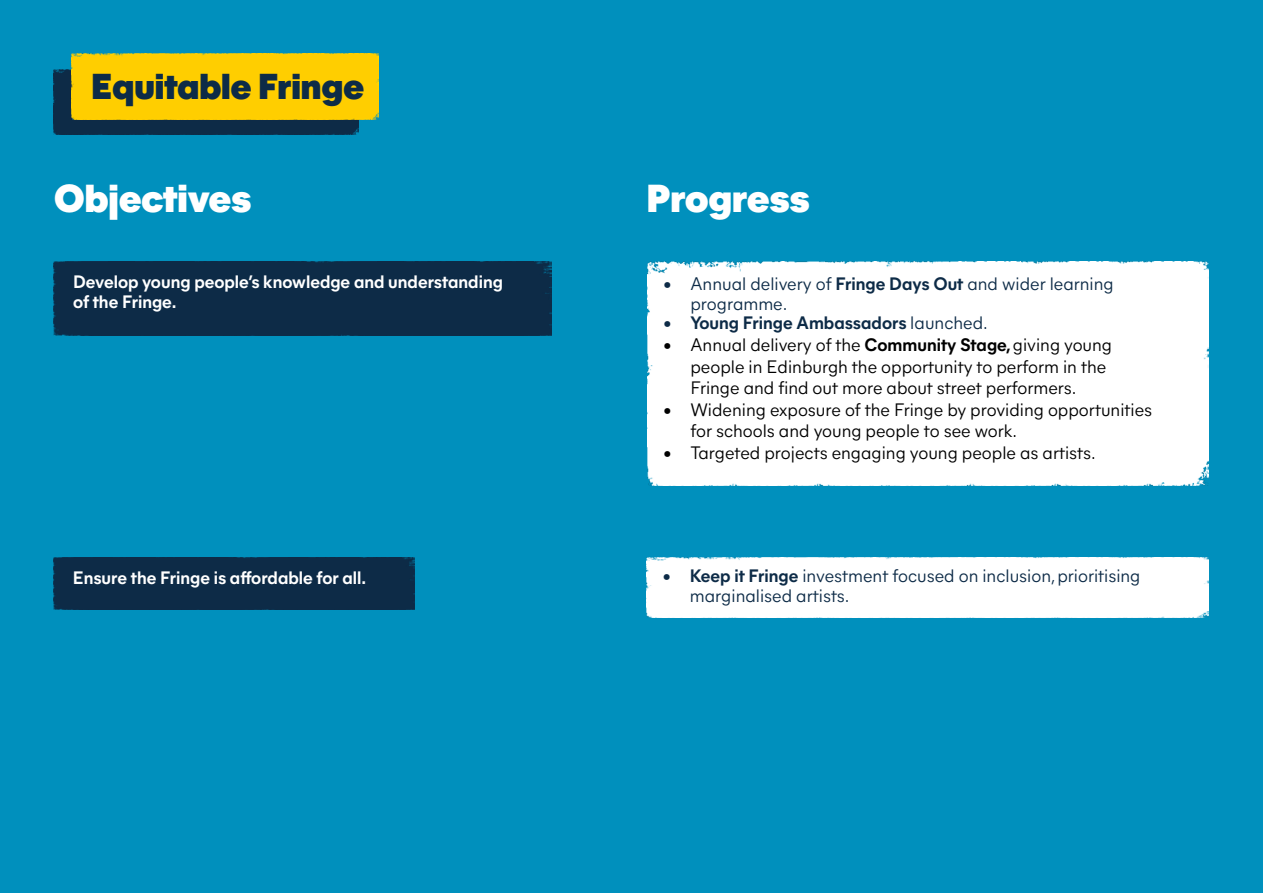
<style>
.page{position:relative;width:1263px;height:893px;background:#0090bd}
.page>*{position:absolute;margin:0;border:0;box-sizing:border-box;transform-origin:0 0}
.t1{font:900 39px "Mier A";color:#fff}
.t2{font:900 36px "Mier A";color:#0d2b47}
.t3{font:18px/21.6px "Mier A";color:#000}
.t4{font:18px/19.5px "Mier A";color:#0d2b47}
.t5{font:700 18px/19.5px "Mier A";color:#fff}
.t6{font:700 18px "Mier A";color:#0d2b47}
.s1{font-weight:700}
.s2{font-weight:400}
</style>
<div class="page">
<img style="left:647px;top:557px;width:561px;height:61px">
<img style="left:647px;top:261px;width:562px;height:224px">
<div style="left:53px;top:557px;width:362px;height:52px;background:#0d2b47"></div>
<div style="left:53px;top:261px;width:498px;height:75px;background:#0d2b47"></div>
<img style="left:54px;top:69px;width:304px;height:65px">
<div style="left:72px;top:54px;width:307px;height:65px;background:#ffce00"></div>
<h2 class="t2" style="left:91px;top:61px;width:274px">Equitable Fringe</h2>
<h1 class="t1" style="left:54px;top:170px;width:198px">Objectives</h1>
<h1 class="t1" style="left:646px;top:170px;width:165px">Progress</h1>
<p class="t5" style="left:73px;top:271px;width:431px">Develop young people’s knowledge and understanding of the Fringe.</p>
<p class="t5" style="left:73px;top:567px;width:295px">Ensure the Fringe is affordable for all.</p>
<p class="t4" style="left:690px;top:273px;width:425px;text-indent:-27px">• Annual delivery of <span class="s1">Fringe Days Out</span> and wider learning programme.</p>
<p class="t6" style="left:663px;top:310px;width:326px">• Young Fringe Ambassadors <span class="s2">launched.</span></p>
<p class="t3" style="left:690px;top:333px;width:423px;text-indent:-27px">• Annual delivery of the <span class="s1">Community Stage,</span> giving young people in Edinburgh the opportunity to perform in the<br>Fringe and find out more about street performers.</p>
<p class="t3" style="left:690px;top:397px;width:463px;text-indent:-27px">• Widening exposure of the Fringe by providing opportunities for schools and young people to see work.</p>
<p class="t3" style="left:663px;top:441px;width:434px">• Targeted projects engaging young people as artists.</p>
<p class="t4" style="left:690px;top:565px;width:452px;text-indent:-27px"><span class="s1">• Keep it Fringe</span> investment focused on inclusion, prioritising marginalised artists.</p>
</div>
